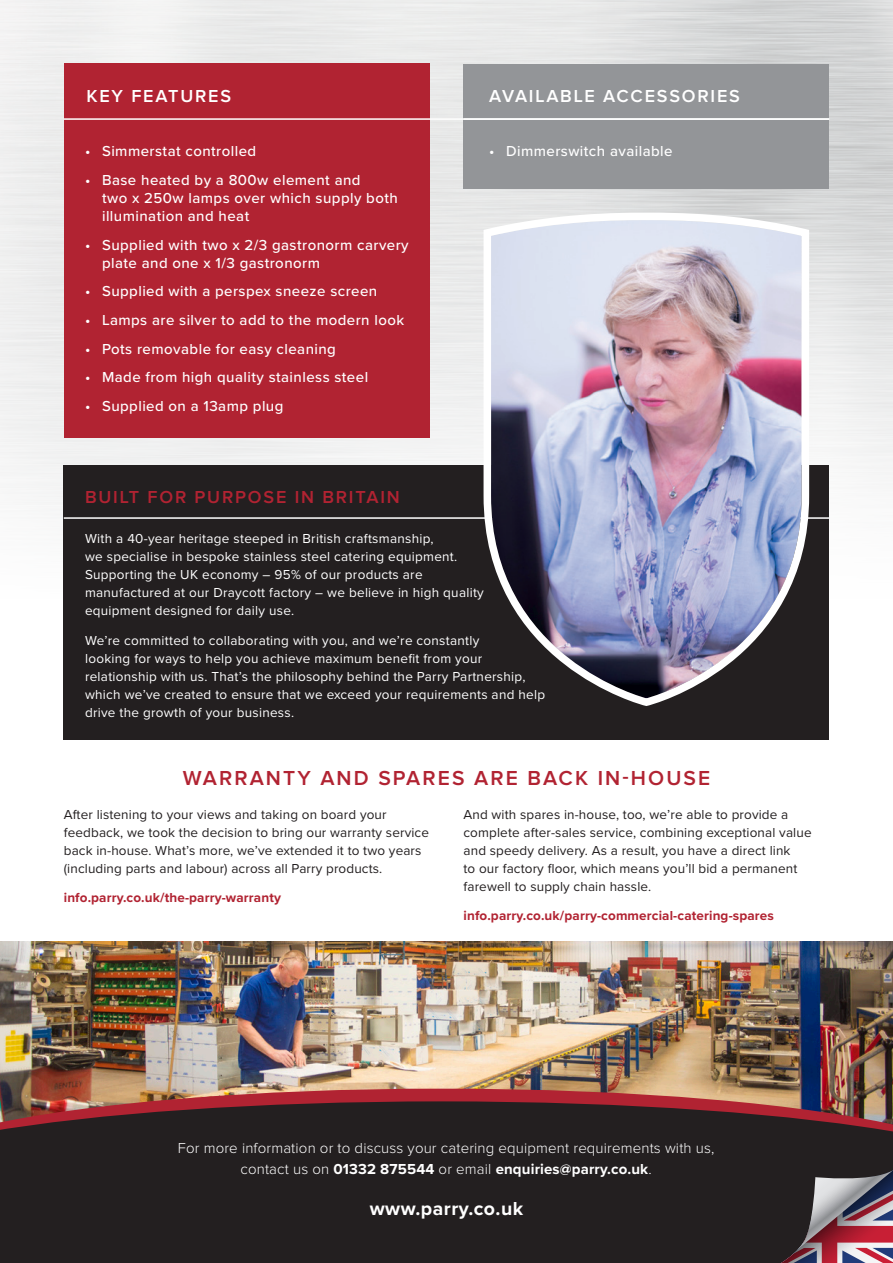
<style>
.page{position:relative;width:893px;height:1263px;background:#fff}
.page>*{position:absolute;margin:0;border:0;box-sizing:border-box;transform-origin:0 0}
.t1{font:600 21px "Proxima Nova";letter-spacing:.1em;color:#b12332}
.t2{font:700 19.5px "Proxima Nova";letter-spacing:.025em;color:#fff}
.t3{font:600 18px "Proxima Nova";letter-spacing:.1em;color:#fff}
.t4{font:600 18px "Proxima Nova";letter-spacing:.1em;color:#b12332}
.t5{font:500 15px/18px "Proxima Nova";letter-spacing:.03em;color:#fff}
.t6{font:300 15px/21px "Proxima Nova";letter-spacing:.01em;color:#fff;text-align:center}
.t7{font:13.5px/18px "Proxima Nova";letter-spacing:.02em;color:#fff}
.t8{font:13.5px/18px "Proxima Nova";letter-spacing:.01em;color:#231f20}
.t9{font:700 13.5px "Proxima Nova";letter-spacing:.01em;color:#b12332}
.s1{font-weight:700}
</style>
<div class="page">
<img style="left:0;top:0;width:893px;height:641px">
<div style="left:64px;top:64px;width:365px;height:374px;background:#b12332"></div>
<div style="left:463px;top:64px;width:366px;height:125px;background:#939598"></div>
<hr style="left:64px;top:118px;width:765px;height:2px;background:#fff">
<img style="left:0;top:941px;width:893px;height:113px">
<img style="left:0;top:1054px;width:893px;height:209px">
<div style="left:64px;top:466px;width:765px;height:274px;background:#231f20"></div>
<hr style="left:64px;top:517px;width:765px;height:2px;background:#fff">
<img style="left:480px;top:209px;width:334px;height:497px">
<p class="t3" style="left:86px;top:88px;width:146px">KEY FEATURES</p>
<p class="t3" style="left:489px;top:88px;width:252px">AVAILABLE ACCESSORIES</p>
<p class="t5" style="left:85px;top:142px;width:173px">• Simmerstat controlled</p>
<p class="t5" style="left:102px;top:171px;width:297px;text-indent:-17px">• Base heated by a 800w element and<br>two x 250w lamps over which supply both illumination and heat</p>
<p class="t5" style="left:102px;top:235px;width:308px;text-indent:-17px">• Supplied with two x 2/3 gastronorm carvery plate and one x 1/3 gastronorm</p>
<p class="t5" style="left:85px;top:282px;width:294px">• Supplied with a perspex sneeze screen</p>
<p class="t5" style="left:85px;top:310px;width:321px">• Lamps are silver to add to the modern look</p>
<p class="t5" style="left:85px;top:339px;width:252px">• Pots removable for easy cleaning</p>
<p class="t5" style="left:85px;top:368px;width:285px">• Made from high quality stainless steel</p>
<p class="t5" style="left:85px;top:396px;width:200px">• Supplied on a 13amp plug</p>
<p class="t5" style="left:489px;top:142px;width:185px">• Dimmerswitch available</p>
<p class="t4" style="left:85px;top:489px;width:316px">BUILT FOR PURPOSE IN BRITAIN</p>
<p class="t7" style="left:85px;top:529px;width:400px">With a 40-year heritage steeped in British craftsmanship,<br>we specialise in bespoke stainless steel catering equipment.<br>Supporting the UK economy – 95% of our products are manufactured at our Draycott factory – we believe in high quality equipment designed for daily use.</p>
<p class="t7" style="left:85px;top:632px;width:462px">We’re committed to collaborating with you, and we’re constantly<br>looking for ways to help you achieve maximum benefit from your relationship with us. That’s the philosophy behind the Parry Partnership, which we’ve created to ensure that we exceed your requirements and help drive the growth of your business.</p>
<p class="t1" style="left:183px;top:768px;width:529px">WARRANTY AND SPARES ARE BACK IN-HOUSE</p>
<p class="t8" style="left:64px;top:806px;width:367px">After listening to your views and taking on board your feedback, we took the decision to bring our warranty service back in-house. What’s more, we’ve extended it to two years (including parts and labour) across all Parry products.</p>
<p class="t9" style="left:64px;top:889px;width:219px">info.parry.co.uk/the-parry-warranty</p>
<p class="t8" style="left:463px;top:806px;width:350px">And with spares in-house, too, we’re able to provide a complete after-sales service, combining exceptional value and speedy delivery. As a result, you have a direct link<br>to our factory floor, which means you’ll bid a permanent farewell to supply chain hassle.</p>
<p class="t9" style="left:463px;top:907px;width:312px">info.parry.co.uk/parry-commercial-catering-spares</p>
<p class="t6" style="left:178px;top:1131px;width:538px">For more information or to discuss your catering equipment requirements with us, contact us on <span class="s1">01332 875544</span> or email <span class="s1">enquiries@parry.co.uk</span>.</p>
<p class="t6" style="left:178px;top:1138px;width:538px">For more information or to discuss your catering equipment requirements with us, contact us on <span class="s1">01332 875544</span> or email <span class="s1">enquiries@parry.co.uk</span>.</p>
<p class="t2" style="left:370px;top:1196px;width:155px">www.parry.co.uk</p>
</div>
